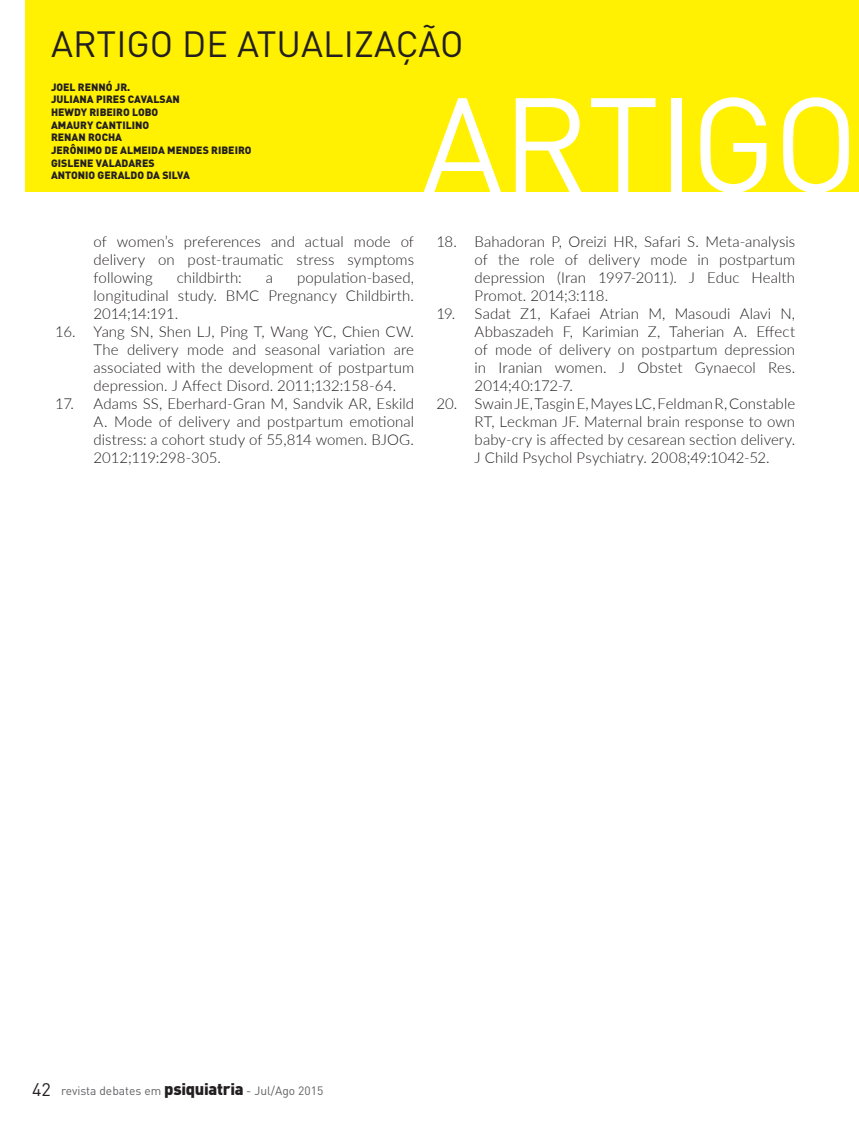
<style>
.page{position:relative;width:859px;height:1132px;background:#fff}
.page>*{position:absolute;margin:0;border:0;box-sizing:border-box;transform-origin:0 0}
.CARTOLA_BRANCA{font:132px "DIN";letter-spacing:-.015em;color:#fff}
.CARTOLA{font:36px "DIN";color:#231f20}
.BIBLIO{font:300 15px/18px "Lato";letter-spacing:.005em;color:#231f20;text-align:justify}
.CORPO_ARTIGO{font:300 15px/18px "Lato";letter-spacing:.005em;color:#231f20;text-align:justify}
.t1{font:12px "DIN";color:#616164}
.AUTORES{font:900 10.5px "DIN";color:#231f20}
.s1{font-size:18px;color:#231f20}
.s2{font-weight:900;font-size:16.5px;color:#231f20}
</style>
<div class="page">
<div style="left:26px;top:0;width:833px;height:192px;background:#fff101"></div>
<p class="CARTOLA" style="left:51px;top:21px;width:414px">ARTIGO DE ATUALIZAÇÃO</p>
<p class="AUTORES" style="left:51px;top:80px;width:81px">JOEL RENNÓ JR.</p>
<p class="AUTORES" style="left:51px;top:93px;width:130px">JULIANA PIRES CAVALSAN</p>
<p class="AUTORES" style="left:51px;top:105px;width:109px">HEWDY RIBEIRO LOBO</p>
<p class="AUTORES" style="left:51px;top:118px;width:100px">AMAURY CANTILINO</p>
<p class="AUTORES" style="left:51px;top:130px;width:73px">RENAN ROCHA</p>
<p class="AUTORES" style="left:51px;top:143px;width:202px">JERÔNIMO DE ALMEIDA MENDES RIBEIRO</p>
<p class="AUTORES" style="left:51px;top:156px;width:105px">GISLENE VALADARES</p>
<p class="AUTORES" style="left:51px;top:168px;width:141px">ANTONIO GERALDO DA SILVA</p>
<p class="CARTOLA_BRANCA" style="left:422px;top:62px;width:438px">ARTIGO</p>
<p class="CORPO_ARTIGO" style="left:94px;top:232px;width:322px">of women’s preferences and actual mode of delivery on post-traumatic stress symptoms following</p>
<p class="CORPO_ARTIGO" style="left:94px;top:268px;width:322px;text-indent:204px">population-based, longitudinal study. BMC Pregnancy Childbirth.<br>2014;14:191.</p>
<p class="BIBLIO" style="left:94px;top:322px;width:322px;text-indent:-38px">16. Yang SN, Shen LJ, Ping T, Wang YC, Chien CW.<br>The delivery mode and seasonal variation are associated with the development of postpartum depression. J Affect Disord. 2011;132:158-64.</p>
<p class="BIBLIO" style="left:94px;top:394px;width:322px;text-indent:-38px">17. Adams SS, Eberhard-Gran M, Sandvik AR, Eskild A. Mode of delivery and postpartum emotional distress: a cohort study of 55,814 women. BJOG.<br>2012;119:298-305.</p>
<p class="CORPO_ARTIGO" style="left:177px;top:268px;width:66px">childbirth:</p>
<p class="CORPO_ARTIGO" style="left:266px;top:268px;width:9px">a</p>
<p class="BIBLIO" style="left:475px;top:232px;width:322px;text-indent:-38px">18. Bahadoran P, Oreizi HR, Safari S. Meta-analysis of the role of delivery mode in postpartum depression (Iran 1997-2011). J Educ Health Promot. 2014;3:118.</p>
<p class="BIBLIO" style="left:475px;top:304px;width:322px;text-indent:-38px">19. Sadat Z1, Kafaei Atrian M, Masoudi Alavi N, Abbaszadeh F, Karimian Z, Taherian A. Effect of mode of delivery on postpartum depression in Iranian women. J Obstet Gynaecol Res.<br>2014;40:172-7.</p>
<p class="BIBLIO" style="left:475px;top:394px;width:322px;text-indent:-38px">20. Swain JE, Tasgin E, Mayes LC, Feldman R, Constable RT, Leckman JF. Maternal brain response to own baby-cry is affected by cesarean section delivery.<br>J Child Psychol Psychiatry. 2008;49:1042-52.</p>
<p class="t1" style="left:32px;top:1082px;width:292px"><span class="s1">42</span> revista debates em <span class="s2">psiquiatria</span> - Jul/Ago 2015</p>
</div>
